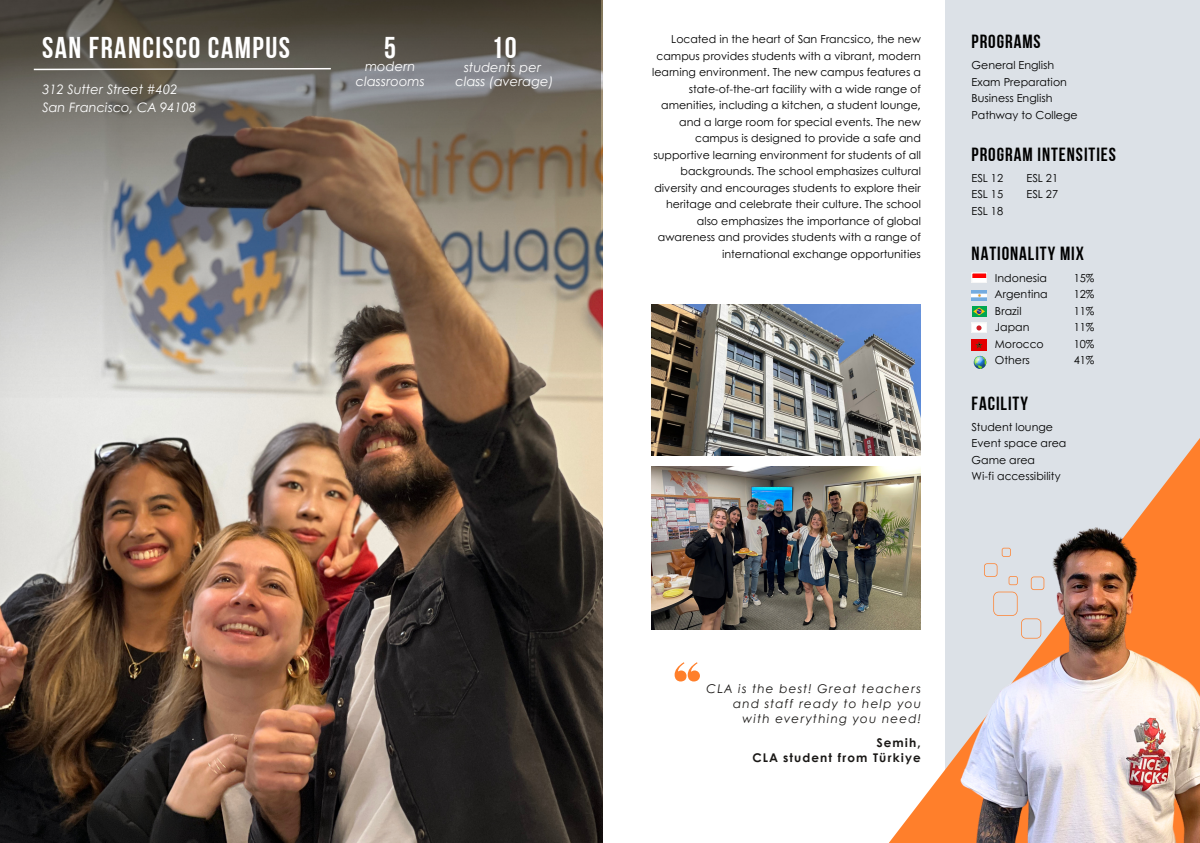
<style>
.page{position:relative;width:1200px;height:843px;background:#fff}
.page>*{position:absolute;margin:0;border:0;box-sizing:border-box;transform-origin:0 0}
.t1{font:30px "Bebas Neue Cyrillic";letter-spacing:.05em;color:#fff}
.t2{font:19px "Bebas Neue Cyrillic";letter-spacing:.05em;color:#000}
.t3{font:italic 13px "Century Gothic";color:#fff}
.t4{font:italic 12.1px/15px "Century Gothic";letter-spacing:.09em;color:#1a1816;text-align:right}
.t5{font:700 12px "Century Gothic";letter-spacing:.09em;color:#1a1816}
.t6{font:11px/16.5px "Century Gothic";color:#000;text-align:right}
</style>
<div class="page">
<img style="left:0;top:0;width:602px;height:842px">
<img style="left:0;top:0;width:600px;height:397px">
<svg style="left:32px;top:67px;width:300px;height:4px"></svg>
<img style="left:651px;top:304px;width:269px;height:152px">
<img style="left:651px;top:466px;width:214px;height:163px">
<div style="left:945px;top:0;width:254px;height:842px;background:#dce1e7"></div>
<svg style="left:674px;top:662px;width:25px;height:19px"></svg>
<svg style="left:865px;top:397px;width:334px;height:445px"></svg>
<img style="left:897px;top:485px;width:302px;height:356px">
<svg style="left:971px;top:273px;width:15px;height:10px"></svg>
<svg style="left:972px;top:306px;width:14px;height:10px"></svg>
<svg style="left:972px;top:307px;width:12px;height:8px"></svg>
<img style="left:971px;top:290px;width:15px;height:10px">
<div style="left:970px;top:339px;width:16px;height:11px;background:#e40001"></div>
<svg style="left:975px;top:341px;width:7px;height:7px"></svg>
<svg style="left:971px;top:323px;width:15px;height:9px"></svg>
<svg style="left:973px;top:355px;width:12px;height:14px"></svg>
<p class="t1" style="left:42px;top:36px;width:249px">SAN FRANCISCO CAMPUS</p>
<p class="t6" style="left:652px;top:31px;width:270px">Located in the heart of San Francsico, the new campus provides students with a vibrant, modern learning environment. The new campus features a state-of-the-art facility with a wide range of amenities, including a kitchen, a student lounge, and a large room for special events. The new campus is designed to provide a safe and supportive learning environment for students of all backgrounds. The school emphasizes cultural diversity and encourages students to explore their heritage and celebrate their culture. The school also emphasizes the importance of global awareness and provides students with a range of international exchange opportunities</p>
<p class="t1" style="left:384px;top:35px;width:13px">5</p>
<p class="t3" style="left:364px;top:57px;width:52px">modern</p>
<p class="t3" style="left:355px;top:71px;width:70px">classrooms</p>
<p class="t1" style="left:491px;top:36px;width:27px">10</p>
<p class="t3" style="left:463px;top:57px;width:79px">students per</p>
<p class="t3" style="left:455px;top:71px;width:99px">class (average)</p>
<p class="t3" style="left:42px;top:79px;width:137px">312 Sutter Street #402</p>
<p class="t3" style="left:42px;top:97px;width:155px">San Francisco, CA 94108</p>
<p class="t2" style="left:971px;top:34px;width:71px">PROGRAMS</p>
<p class="t6" style="left:971px;top:56px;width:84px">General English</p>
<p class="t6" style="left:971px;top:73px;width:97px">Exam Preparation</p>
<p class="t6" style="left:971px;top:89px;width:82px">Business English</p>
<p class="t6" style="left:971px;top:106px;width:107px">Pathway to College</p>
<p class="t2" style="left:971px;top:146px;width:146px">PROGRAM INTENSITIES</p>
<p class="t6" style="left:971px;top:169px;width:33px">ESL 12</p>
<p class="t6" style="left:971px;top:185px;width:33px">ESL 15</p>
<p class="t6" style="left:971px;top:202px;width:33px">ESL 18</p>
<p class="t2" style="left:971px;top:246px;width:114px">NATIONALITY MIX</p>
<p class="t6" style="left:1026px;top:169px;width:33px">ESL 21</p>
<p class="t6" style="left:1026px;top:185px;width:33px">ESL 27</p>
<p class="t6" style="left:994px;top:269px;width:54px">Indonesia</p>
<p class="t6" style="left:994px;top:285px;width:54px">Argentina</p>
<p class="t6" style="left:994px;top:302px;width:28px">Brazil</p>
<p class="t6" style="left:994px;top:318px;width:36px">Japan</p>
<p class="t6" style="left:994px;top:335px;width:50px">Morocco</p>
<p class="t6" style="left:994px;top:351px;width:37px">Others</p>
<p class="t6" style="left:1073px;top:269px;width:22px">15%</p>
<p class="t6" style="left:1073px;top:285px;width:22px">12%</p>
<p class="t6" style="left:1073px;top:302px;width:22px">11%</p>
<p class="t6" style="left:1073px;top:318px;width:22px">11%</p>
<p class="t6" style="left:1073px;top:335px;width:22px">10%</p>
<p class="t6" style="left:1073px;top:351px;width:22px">41%</p>
<p class="t2" style="left:971px;top:395px;width:58px">FACILITY</p>
<p class="t6" style="left:971px;top:417px;width:83px">Student lounge</p>
<p class="t6" style="left:971px;top:434px;width:96px">Event space area</p>
<p class="t6" style="left:971px;top:450px;width:65px">Game area</p>
<p class="t6" style="left:971px;top:467px;width:90px">Wi-fi accessibility</p>
<p class="t4" style="left:706px;top:680px;width:216px">CLA is the best! Great teachers and staff ready to help you with everything you need!</p>
<p class="t5" style="left:876px;top:733px;width:46px">Semih,</p>
<p class="t5" style="left:752px;top:748px;width:170px">CLA student from Türkiye</p>
</div>
